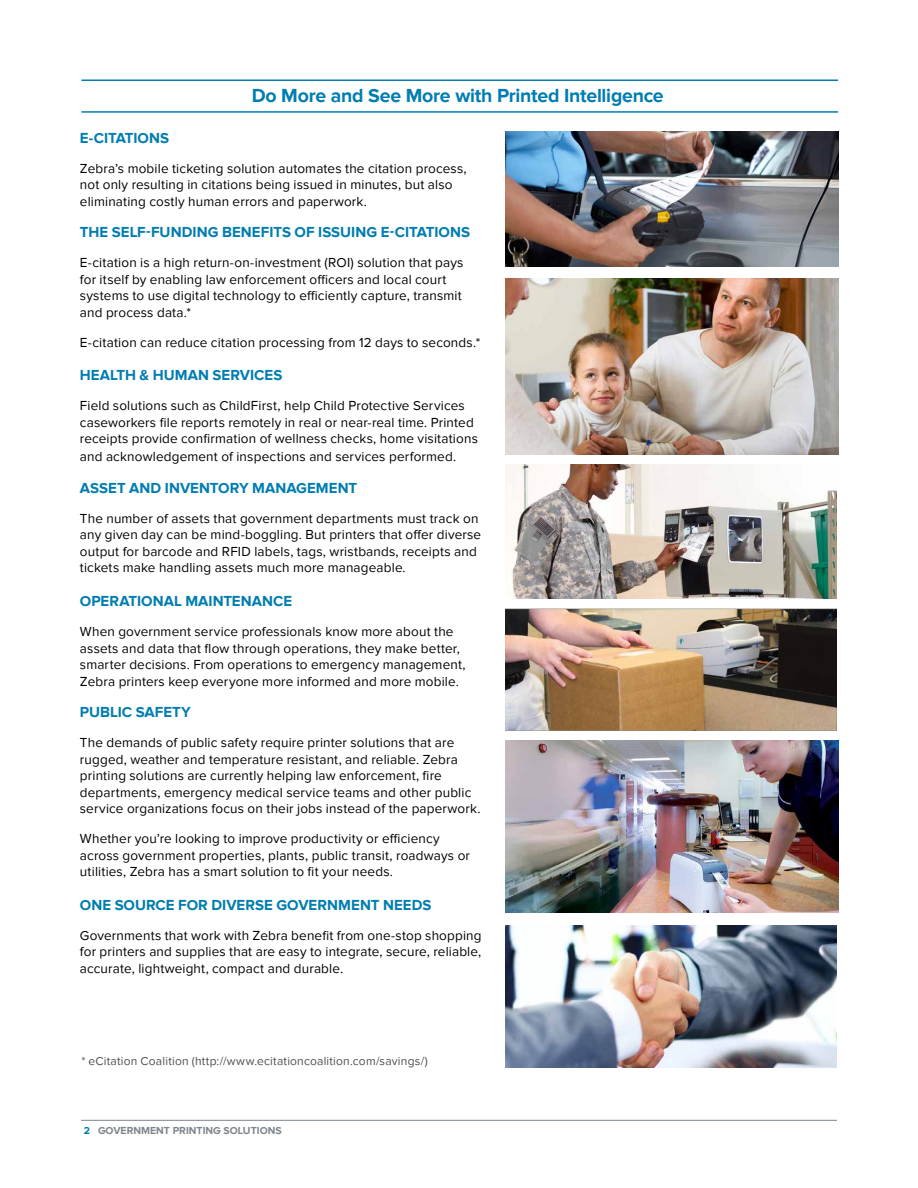
<style>
.page{position:relative;width:918px;height:1188px;background:#fff}
.page>*{position:absolute;margin:0;border:0;box-sizing:border-box;transform-origin:0 0}
.t1{font:700 19.5px "Proxima Nova";letter-spacing:-.015em;color:#007db1}
.t2{font:700 15px "Proxima Nova";color:#007db1}
.t3{font:13.5px/16.5px "Proxima Nova";letter-spacing:.01em;color:#000}
.t4{font:12px "Proxima Nova";letter-spacing:.015em;color:#4d4d4d}
.t5{font:700 10.5px "Proxima Nova A";color:#7e868c}
.s1{color:#007db1}
</style>
<div class="page">
<hr style="left:81px;top:1120px;width:756px;height:1px;background:#7e868c">
<img style="left:505px;top:278px;width:333px;height:176px">
<img style="left:505px;top:132px;width:333px;height:134px">
<img style="left:505px;top:465px;width:332px;height:134px">
<img style="left:505px;top:609px;width:332px;height:121px">
<img style="left:505px;top:741px;width:333px;height:171px">
<img style="left:505px;top:925px;width:332px;height:142px">
<hr style="left:81px;top:79px;width:757px;height:2px;background:#007db1">
<hr style="left:81px;top:111px;width:757px;height:2px;background:#007db1">
<h1 class="t1" style="left:252px;top:85px;width:413px">Do More and See More with Printed Intelligence</h1>
<p class="t2" style="left:80px;top:129px;width:91px">E-CITATIONS</p>
<p class="t3" style="left:80px;top:160px;width:388px">Zebra’s mobile ticketing solution automates the citation process, not only resulting in citations being issued in minutes, but also eliminating costly human errors and paperwork.</p>
<p class="t2" style="left:80px;top:224px;width:392px">THE SELF-FUNDING BENEFITS OF ISSUING E-CITATIONS</p>
<p class="t3" style="left:80px;top:255px;width:385px">E-citation is a high return-on-investment (ROI) solution that pays for itself by enabling law enforcement officers and local court systems to use digital technology to efficiently capture, transmit and process data.*</p>
<p class="t3" style="left:80px;top:334px;width:402px">E-citation can reduce citation processing from 12 days to seconds.*</p>
<p class="t2" style="left:80px;top:367px;width:204px">HEALTH &amp; HUMAN SERVICES</p>
<p class="t3" style="left:80px;top:398px;width:400px">Field solutions such as ChildFirst, help Child Protective Services caseworkers file reports remotely in real or near-real time. Printed receipts provide confirmation of wellness checks, home visitations</p>
<p class="t3" style="left:80px;top:449px;width:378px">and acknowledgement of inspections and services performed.</p>
<p class="t2" style="left:80px;top:479px;width:279px">ASSET AND INVENTORY MANAGEMENT</p>
<p class="t3" style="left:80px;top:510px;width:403px">The number of assets that government departments must track on any given day can be mind-boggling. But printers that offer diverse output for barcode and RFID labels, tags, wristbands, receipts and tickets make handling assets much more manageable.</p>
<p class="t2" style="left:80px;top:593px;width:214px">OPERATIONAL MAINTENANCE</p>
<p class="t3" style="left:80px;top:624px;width:387px">When government service professionals know more about the assets and data that flow through operations, they make better, smarter decisions. From operations to emergency management, Zebra printers keep everyone more informed and more mobile.</p>
<p class="t2" style="left:80px;top:704px;width:113px">PUBLIC SAFETY</p>
<p class="t3" style="left:80px;top:735px;width:402px">The demands of public safety require printer solutions that are rugged, weather and temperature resistant, and reliable. Zebra printing solutions are currently helping law enforcement, fire departments, emergency medical service teams and other public service organizations focus on their jobs instead of the paperwork.</p>
<p class="t3" style="left:80px;top:831px;width:392px">Whether you’re looking to improve productivity or efficiency across government properties, plants, public transit, roadways or utilities, Zebra has a smart solution to fit your needs.</p>
<p class="t2" style="left:80px;top:896px;width:353px">ONE SOURCE FOR DIVERSE GOVERNMENT NEEDS</p>
<p class="t3" style="left:80px;top:927px;width:403px;text-align:justify">Governments that work with Zebra benefit from one-stop shopping for printers and supplies that are easy to integrate, secure, reliable, accurate, lightweight, compact and durable.</p>
<p class="t4" style="left:81px;top:1054px;width:348px">* eCitation Coalition (http://www.ecitationcoalition.com/savings/)</p>
<p class="t5" style="left:84px;top:1125px;width:199px"><span class="s1">2</span> GOVERNMENT PRINTING SOLUTIONS</p>
</div>
